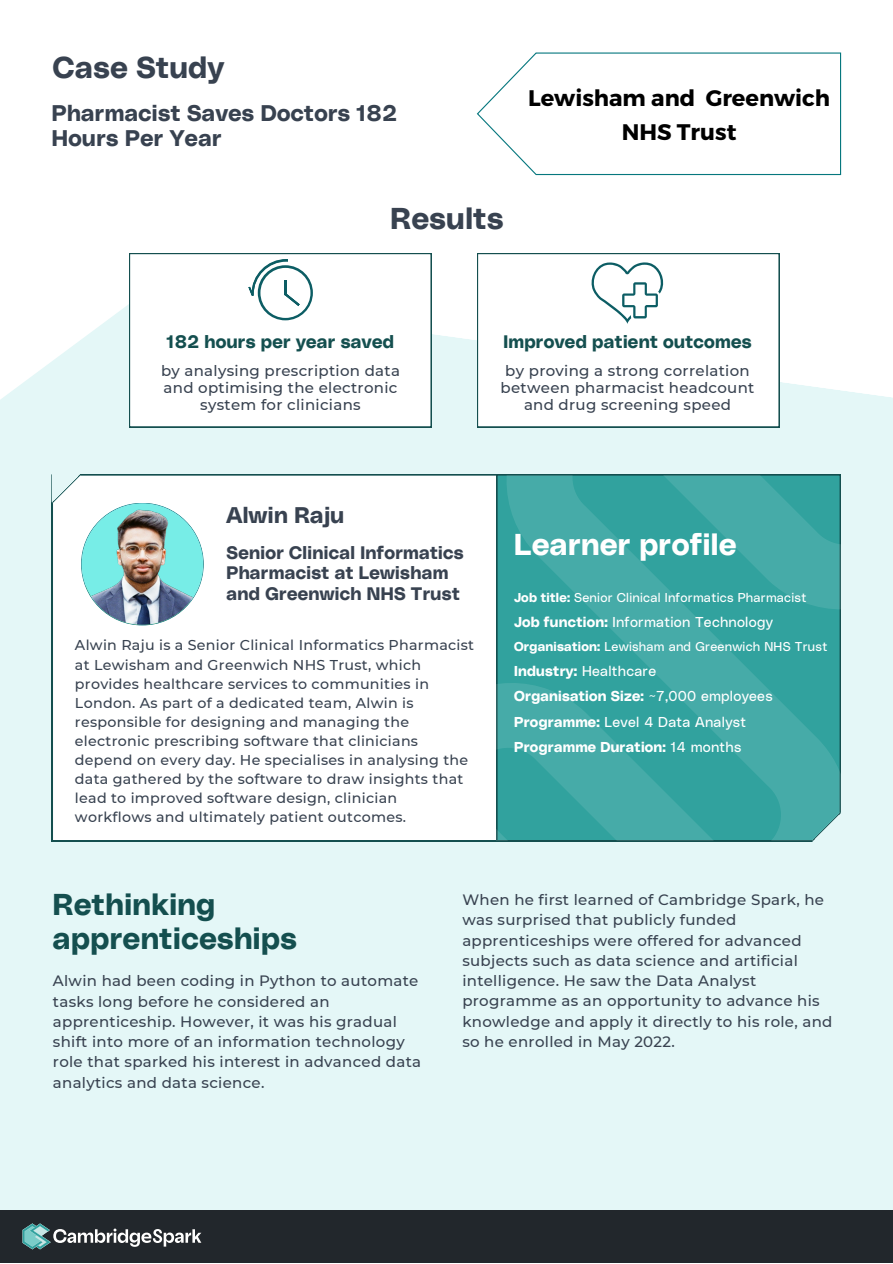
<style>
.page{position:relative;width:893px;height:1264px;background:#fff}
.page>*{position:absolute;margin:0;border:0;box-sizing:border-box;transform-origin:0 0}
.t1{font:30px/33.8px "Poly Sans Bulky";letter-spacing:.02em;color:#144f4f}
.t2{font:30px "Poly Sans Bulky";letter-spacing:.02em;color:#384250}
.t3{font:30px "Poly Sans Bulky";letter-spacing:.02em;color:#fff}
.t4{font:22.5px/25.8px "Poly Sans Bulky";letter-spacing:.02em;color:#384250}
.t5{font:700 22.5px "Montserrat";color:#000}
.t6{font:18px/20.2px "Poly Sans Bulky";letter-spacing:.02em;color:#384250}
.t7{font:18px "Poly Sans Bulky";letter-spacing:.02em;color:#144f4f}
.t8{font:500 15px/20.2px "Montserrat";letter-spacing:.02em;color:#384250;text-align:center}
.t9{font:500 14.25px/19px "Montserrat";letter-spacing:.02em;color:#384250}
.t10{font:14.25px "Poly Sans Neutral";letter-spacing:.02em;color:#fff}
.t11{font:14.25px "Poly Sans Bulky";letter-spacing:.02em;color:#fff}
.t12{font:12.75px "Poly Sans Neutral";letter-spacing:.02em;color:#fff}
.s1{font-family:"Poly Sans Bulky"}
.s2{font-family:"Poly Sans Neutral"}
</style>
<div class="page">
<div style="left:144px;top:293px;width:748px;height:916px;background:#e4f7f7"></div>
<svg style="left:0;top:304px;width:144px;height:905px;fill:#e4f7f7"></svg>
<div style="left:0;top:1209px;width:892px;height:53px;background:#22272c"></div>
<svg style="left:476px;top:52px;width:365px;height:123px"></svg>
<svg style="left:129px;top:253px;width:302px;height:174px"></svg>
<svg style="left:477px;top:253px;width:302px;height:174px"></svg>
<svg style="left:52px;top:474px;width:444px;height:367px"></svg>
<svg style="left:496px;top:475px;width:344px;height:366px;fill:#31a29e"></svg>
<img style="left:82px;top:503px;width:121px;height:121px">
<svg style="left:52px;top:467px;width:35px;height:36px"></svg>
<svg style="left:807px;top:808px;width:39px;height:39px"></svg>
<svg style="left:23px;top:1223px;width:178px;height:26px"></svg>
<svg style="left:248px;top:259px;width:65px;height:61px"></svg>
<svg style="left:588px;top:262px;width:78px;height:62px"></svg>
<p class="t2" style="left:53px;top:54px;width:173px">Case Study</p>
<p class="t4" style="left:52px;top:101px;width:346px">Pharmacist Saves Doctors 182<br>Hours Per Year</p>
<p class="t2" style="left:390px;top:205px;width:114px">Results</p>
<p class="t5" style="left:528px;top:83px;width:303px">Lewisham and Greenwich</p>
<p class="t5" style="left:621px;top:117px;width:116px">NHS Trust</p>
<p class="t7" style="left:167px;top:333px;width:228px">182 hours per year saved</p>
<p class="t8" style="left:161px;top:362px;width:240px;line-height:16.8px">by analysing prescription data and optimising the electronic system for clinicians</p>
<p class="t7" style="left:503px;top:333px;width:250px">Improved patient outcomes</p>
<p class="t8" style="left:500px;top:362px;width:255px;line-height:16.8px">by proving a strong correlation between pharmacist headcount and drug screening speed</p>
<p class="t4" style="left:226px;top:503px;width:119px">Alwin Raju</p>
<p class="t6" style="left:226px;top:543px;width:239px">Senior Clinical Informatics<br>Pharmacist at Lewisham and Greenwich NHS Trust</p>
<p class="t9" style="left:75px;top:635px;width:400px">Alwin Raju is a Senior Clinical Informatics Pharmacist at Lewisham and Greenwich NHS Trust, which provides healthcare services to communities in London. As part of a dedicated team, Alwin is responsible for designing and managing the electronic prescribing software that clinicians depend on every day. He specialises in analysing the data gathered by the software to draw insights that lead to improved software design, clinician workflows and ultimately patient outcomes.</p>
<p class="t3" style="left:514px;top:530px;width:224px">Learner profile</p>
<p class="t12" style="left:514px;top:591px;width:294px"><span class="s1">Job title:</span> Senior Clinical Informatics Pharmacist</p>
<p class="t10" style="left:514px;top:615px;width:260px"><span class="s1">Job function:</span> Information Technology</p>
<p class="t12" style="left:514px;top:640px;width:315px"><span class="s1">Organisation:</span> Lewisham and Greenwich NHS Trust</p>
<p class="t10" style="left:514px;top:664px;width:143px"><span class="s1">Industry:</span> Healthcare</p>
<p class="t11" style="left:514px;top:690px;width:260px">Organisation Size: <span class="s2">~7,000 employees</span></p>
<p class="t10" style="left:514px;top:715px;width:233px"><span class="s1">Programme:</span> Level 4 Data Analyst</p>
<p class="t11" style="left:514px;top:741px;width:229px">Programme Duration: <span class="s2">14 months</span></p>
<p class="t1" style="left:53px;top:889px;width:245px">Rethinking apprenticeships</p>
<p class="t8" style="left:53px;top:970px;width:370px;text-align:left">Alwin had been coding in Python to automate tasks long before he considered an apprenticeship. However, it was his gradual shift into more of an information technology role that sparked his interest in advanced data analytics and data science.</p>
<p class="t8" style="left:462px;top:889px;width:371px;text-align:left">When he first learned of Cambridge Spark, he was surprised that publicly funded apprenticeships were offered for advanced subjects such as data science and artificial intelligence. He saw the Data Analyst programme as an opportunity to advance his knowledge and apply it directly to his role, and so he enrolled in May 2022.</p>
</div>
